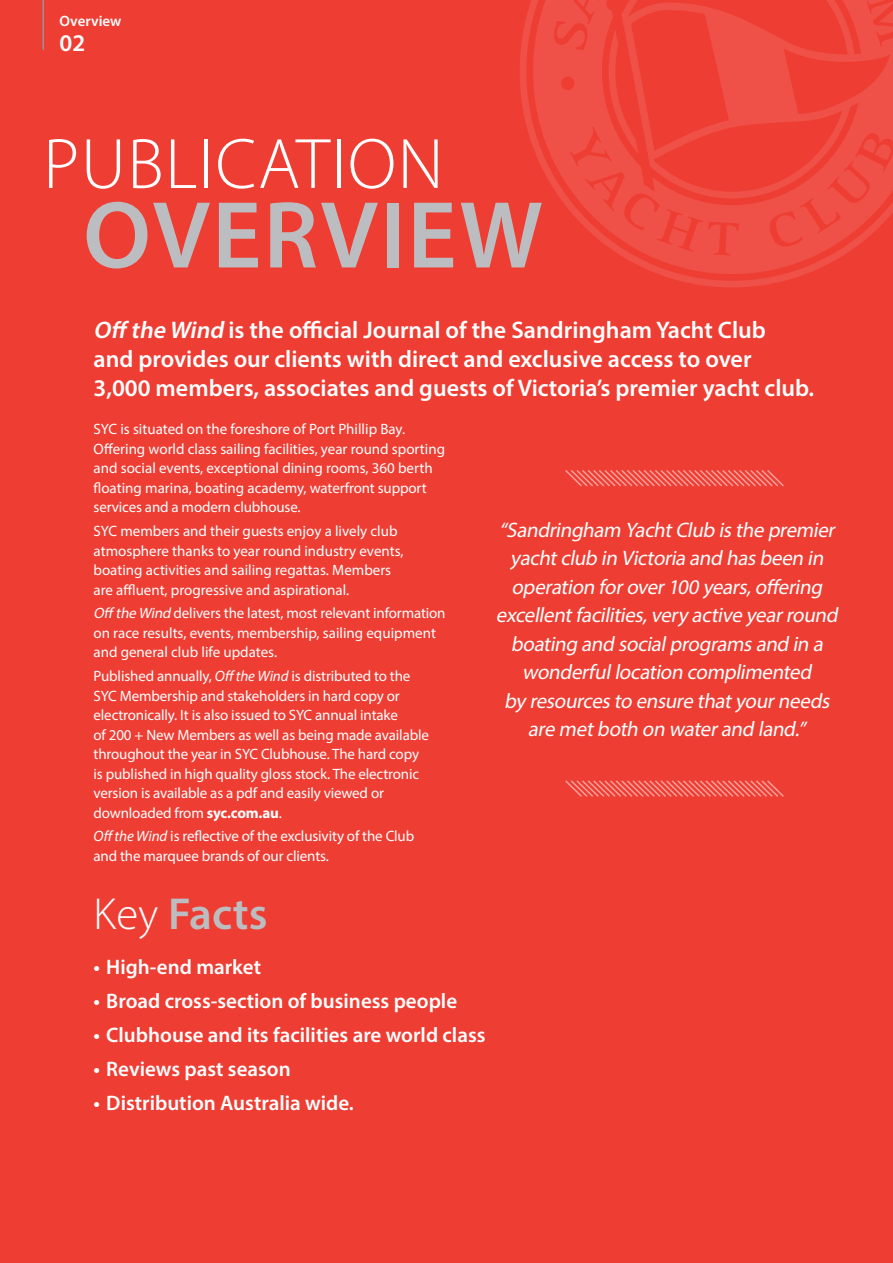
<style>
.page{position:relative;width:893px;height:1263px;background:#ee3e34}
.page>*{position:absolute;margin:0;border:0;box-sizing:border-box;transform-origin:0 0}
.t1{font:600 96px "Myriad Pro";letter-spacing:.02em;color:#bcbdc0}
.t2{font:300 72px "Myriad Pro";letter-spacing:.02em;color:#fff}
.t3{font:600 45px "Myriad Pro";color:#bcbdc0}
.t4{font:600 24px/28.8px "Myriad Pro";color:#fff}
.t5{font:italic 21px/28.5px "Myriad Pro";color:#fff;text-align:center}
.t6{font:600 21px "Myriad Pro";color:#fff}
.t7{font:15px/19.5px "Myriad Pro";letter-spacing:-.01em;color:#fff}
.t8{font:600 15px "Myriad Pro";color:#fff}
.s1{font-style:italic}
.s2{font-weight:700}
.s3{font-weight:300;color:#fff}
</style>
<div class="page">
<svg style="left:520px;top:0;width:284px;height:287px"></svg>
<svg style="left:533px;top:0;width:360px;height:274px;fill:#ef5047"></svg>
<svg style="left:603px;top:0;width:290px;height:198px"></svg>
<svg style="left:565px;top:780px;width:219px;height:17px"></svg>
<svg style="left:565px;top:470px;width:219px;height:17px"></svg>
<hr style="left:43px;top:0;width:1px;height:50px;background:#939598">
<p class="t8" style="left:60px;top:12px;width:63px">Overview</p>
<h3 class="t4" style="left:60px;top:28px;width:27px">02</h3>
<h2 class="t2" style="left:43px;top:124px;width:402px">PUBLICATION</h2>
<h1 class="t1" style="left:83px;top:174px;width:461px">OVERVIEW</h1>
<h3 class="t4" style="left:94px;top:315px;width:722px"><span class="s1">Off the Wind</span> is the official Journal of the Sandringham Yacht Club<br>and provides our clients with direct and exclusive access to over<br>3,000 members, associates and guests of Victoria’s premier yacht club.</h3>
<p class="t7" style="left:94px;top:419px;width:353px">SYC is situated on the foreshore of Port Phillip Bay.<br>Offering world class sailing facilities, year round sporting and social events, exceptional dining rooms, 360 berth floating marina, boating academy, waterfront support services and a modern clubhouse.</p>
<p class="t7" style="left:94px;top:521px;width:312px">SYC members and their guests enjoy a lively club atmosphere thanks to year round industry events, boating activities and sailing regattas. Members are affluent, progressive and aspirational.</p>
<p class="t7" style="left:94px;top:603px;width:354px"><span class="s1">Off the Wind</span> delivers the latest, most relevant information on race results, events, membership, sailing equipment and general club life updates.</p>
<p class="t7" style="left:94px;top:666px;width:337px">Published annually, <span class="s1">Off the Wind</span> is distributed to the SYC Membership and stakeholders in hard copy or electronically. It is also issued to SYC annual intake<br>of 200 + New Members as well as being made available throughout the year in SYC Clubhouse. The hard copy is published in high quality gloss stock. The electronic version is available as a pdf and easily viewed or downloaded from <span class="s2">syc.com.au</span>.</p>
<p class="t7" style="left:94px;top:826px;width:322px"><span class="s1">Off the Wind</span> is reflective of the exclusivity of the Club and the marquee brands of our clients.</p>
<p class="t5" style="left:496px;top:515px;width:348px">“Sandringham YachtClub isthe premier yachtclub in Victoria and hasbeen in operation forover100 years,offering excellentfacilities,very active yearround boating and socialprogramsand in a wonderfullocation complimented<br>by resourcesto ensure thatyourneeds are metboth on waterand land.”</p>
<h3 class="t3" style="left:94px;top:885px;width:175px"><span class="s3">Key</span> Facts</h3>
<h3 class="t6" style="left:94px;top:953px;width:169px">• High-end market</h3>
<h3 class="t6" style="left:94px;top:987px;width:365px">• Broad cross-section of business people</h3>
<h3 class="t6" style="left:94px;top:1021px;width:393px">• Clubhouse and its facilities are world class</h3>
<h3 class="t6" style="left:94px;top:1055px;width:199px">• Reviews past season</h3>
<h3 class="t6" style="left:94px;top:1089px;width:262px">• Distribution Australia wide.</h3>
</div>
